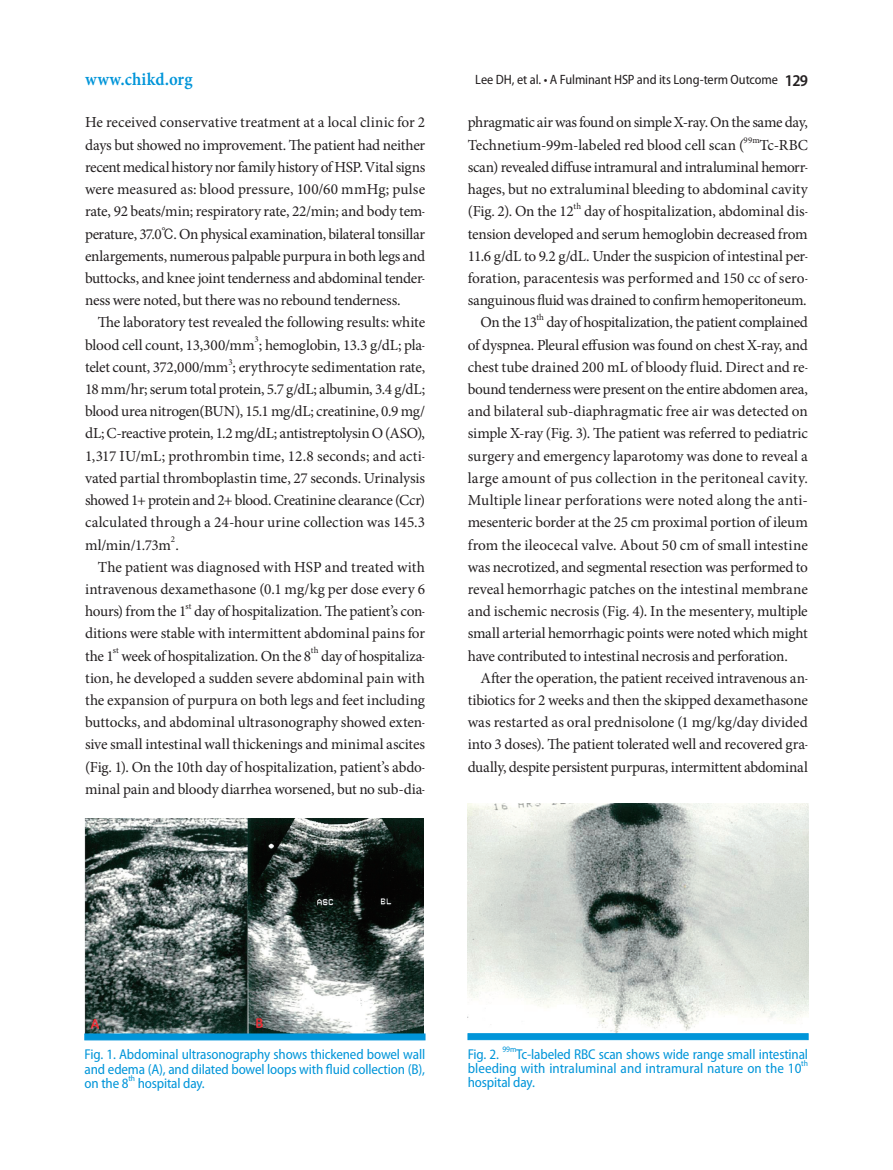
<style>
.page{position:relative;width:893px;height:1170px;background:#fff}
.page>*{position:absolute;margin:0;border:0;box-sizing:border-box;transform-origin:0 0}
.t1{font:18.15px "Minion Pro Semibold Cn Capt";letter-spacing:.005em;color:#0095d9}
.t2{font:15.3px/22.2px "Minion Pro";letter-spacing:-.01em;color:#231f20;text-align:justify}
.t3{font:semi-condensed 14.25px/14.2px "Myriad Pro";letter-spacing:-.01em;color:#0095d9;text-align:justify}
.t4{font:semi-condensed 13.5px "Myriad Pro";letter-spacing:-.01em;color:#231f20}
.t5{font:8.85px "Minion Pro";letter-spacing:.02em;color:#231f20}
.t6{font:semi-condensed 8.25px "Myriad Pro";letter-spacing:-.01em;color:#0095d9}
.s1{font-weight:600;font-size:16.5px}
.s2{font-family:"Dotum Che"}
</style>
<div class="page">
<img style="left:85px;top:818px;width:339px;height:215px">
<div style="left:85px;top:1033px;width:340px;height:7px;background:#0095d9;border:1px solid #0095d9"></div>
<img style="left:468px;top:803px;width:340px;height:230px">
<svg style="left:468px;top:1033px;width:340px;height:6px;background:#0597d9"></svg>
<p class="t1" style="left:85px;top:66px;width:109px">www.chikd.org</p>
<p class="t4" style="left:475px;top:71px;width:334px">Lee DH, et al. • A Fulminant HSP and its Long-term Outcome <span class="s1">129</span></p>
<p class="t2" style="left:85px;top:111px;width:342px">He received conservative treatment at a local clinic for 2 days but showed no improvement. The patient had neither recent medical history nor family history of HSP. Vital signs were measured as: blood pressure, 100/60 mmHg; pulse rate, 92 beats/min; respiratory rate, 22/min; and body tem&shy;perature, 37.0<span class="s2">℃</span>. On physical examination, bilateral tonsillar enlargements, numerous palpable purpura in both legs and buttocks, and knee joint tenderness and abdominal tender&shy;ness were noted, but there was no rebound tenderness.</p>
<p class="t2" style="left:85px;top:311px;width:342px;text-align:right">The laboratory test revealed the following results: white blood cell count, 13,300/mm ; hemoglobin, 13.3 g/dL; pla-</p>
<p class="t2" style="left:468px;top:111px;width:342px">phragmatic air was found on simple X-ray. On the same day,<br>Technetium-99m-labeled red blood cell scan (</p>
<p class="t5" style="left:744px;top:134px;width:18px">99m</p>
<p class="t2" style="left:468px;top:134px;width:342px;text-indent:292px">Tc-RBC scan) revealed diffuse intramural and intraluminal hemorr&shy;hages, but no extraluminal bleeding to abdominal cavity (Fig. 2). On the 12</p>
<p class="t5" style="left:573px;top:200px;width:9px">th</p>
<p class="t2" style="left:584px;top:200px;width:224px">day of hospitalization, abdominal dis-</p>
<p class="t2" style="left:468px;top:222px;width:342px">tension developed and serum hemoglobin decreased from</p>
<p class="t2" style="left:468px;top:245px;width:341px">11.6 g/dL to 9.2 g/dL. Under the suspicion of intestinal per-</p>
<p class="t2" style="left:468px;top:267px;width:341px">foration, paracentesis was performed and 150 cc of sero-</p>
<p class="t2" style="left:468px;top:289px;width:341px">sanguinous fluid was drained to confirm hemoperitoneum.</p>
<p class="t2" style="left:480px;top:311px;width:58px">On the 13</p>
<p class="t5" style="left:536px;top:311px;width:9px">th</p>
<p class="t2" style="left:468px;top:311px;width:342px;text-indent:79px">day of hospitalization, the patient complained of dyspnea. Pleural effusion was found on chest X-ray, and chest tube drained 200 mL of bloody fluid. Direct and re&shy;bound tenderness were present on the entire abdomen area, and bilateral sub-diaphragmatic free air was detected on simple X-ray (Fig. 3). The patient was referred to pediatric surgery and emergency laparotomy was done to reveal a large amount of pus collection in the peritoneal cavity.<br>Multiple linear perforations were noted along the anti&shy;mesenteric border at the 25 cm proximal portion of ileum from the ileocecal valve. About 50 cm of small intestine was necrotized, and segmental resection was performed to reveal hemorrhagic patches on the intestinal membrane and ischemic necrosis (Fig. 4). In the mesentery, multiple small arterial hemorrhagic points were noted which might have contributed to intestinal necrosis and perforation.</p>
<p class="t2" style="left:468px;top:666px;width:342px;text-indent:13px">After the operation, the patient received intravenous an&shy;tibiotics for 2 weeks and then the skipped dexamethasone was restarted as oral prednisolone (1 mg/kg/day divided into 3 doses). The patient tolerated well and recovered gra&shy;dually, despite persistent purpuras, intermittent abdominal</p>
<p class="t5" style="left:255px;top:333px;width:6px">3</p>
<p class="t2" style="left:85px;top:356px;width:342px">telet count, 372,000/mm ; erythrocyte sedimentation rate,</p>
<p class="t5" style="left:228px;top:356px;width:6px">3</p>
<p class="t2" style="left:85px;top:378px;width:342px">18 mm/hr; serum total protein, 5.7 g/dL; albumin, 3.4 g/dL; blood urea nitrogen(BUN), 15.1 mg/dL; creatinine, 0.9 mg/ dL; C-reactive protein, 1.2 mg/dL; antistreptolysin O (ASO), 1,317 IU/mL; prothrombin time, 12.8 seconds; and acti&shy;vated partial thromboplastin time, 27 seconds. Urinalysis showed 1+ protein and 2+ blood. Creatinine clearance (Ccr) calculated through a 24-hour urine collection was 145.3 ml/min/1.73m .</p>
<p class="t5" style="left:171px;top:533px;width:6px">2</p>
<p class="t2" style="left:85px;top:555px;width:342px;text-indent:13px">The patient was diagnosed with HSP and treated with intravenous dexamethasone (0.1 mg/kg per dose every 6 hours) from the 1</p>
<p class="t5" style="left:186px;top:600px;width:7px">st</p>
<p class="t2" style="left:85px;top:600px;width:342px;text-indent:109px">day of hospitalization. The patient’s con&shy;ditions were stable with intermittent abdominal pains for the 1</p>
<p class="t5" style="left:113px;top:644px;width:7px">st</p>
<p class="t2" style="left:121px;top:644px;width:191px">week of hospitalization. On the 8</p>
<p class="t5" style="left:311px;top:644px;width:9px">th</p>
<p class="t2" style="left:85px;top:644px;width:342px;text-indent:236px">day of hospitaliza&shy;tion, he developed a sudden severe abdominal pain with the expansion of purpura on both legs and feet including buttocks, and abdominal ultrasonography showed exten&shy;sive small intestinal wall thickenings and minimal ascites (Fig. 1). On the 10th day of hospitalization, patient’s abdo&shy;minal pain and bloody diarrhea worsened, but no sub-dia-</p>
<p class="t3" style="left:85px;top:1047px;width:342px">Fig. 1. Abdominal ultrasonography shows thickened bowel wall and edema (A), and dilated bowel loops with fluid collection (B), on the 8</p>
<p class="t6" style="left:128px;top:1073px;width:8px">th</p>
<p class="t3" style="left:138px;top:1075px;width:69px">hospital day.</p>
<p class="t3" style="left:468px;top:1046px;width:33px">Fig. 2.</p>
<p class="t6" style="left:502px;top:1044px;width:16px">99m</p>
<p class="t3" style="left:468px;top:1046px;width:342px;text-indent:48px">Tc-labeled RBC scan shows wide range small intestinal bleeding with intraluminal and intramural nature on the 10</p>
<p class="t6" style="left:801px;top:1058px;width:8px">th</p>
<p class="t3" style="left:468px;top:1075px;width:69px">hospital day.</p>
</div>
